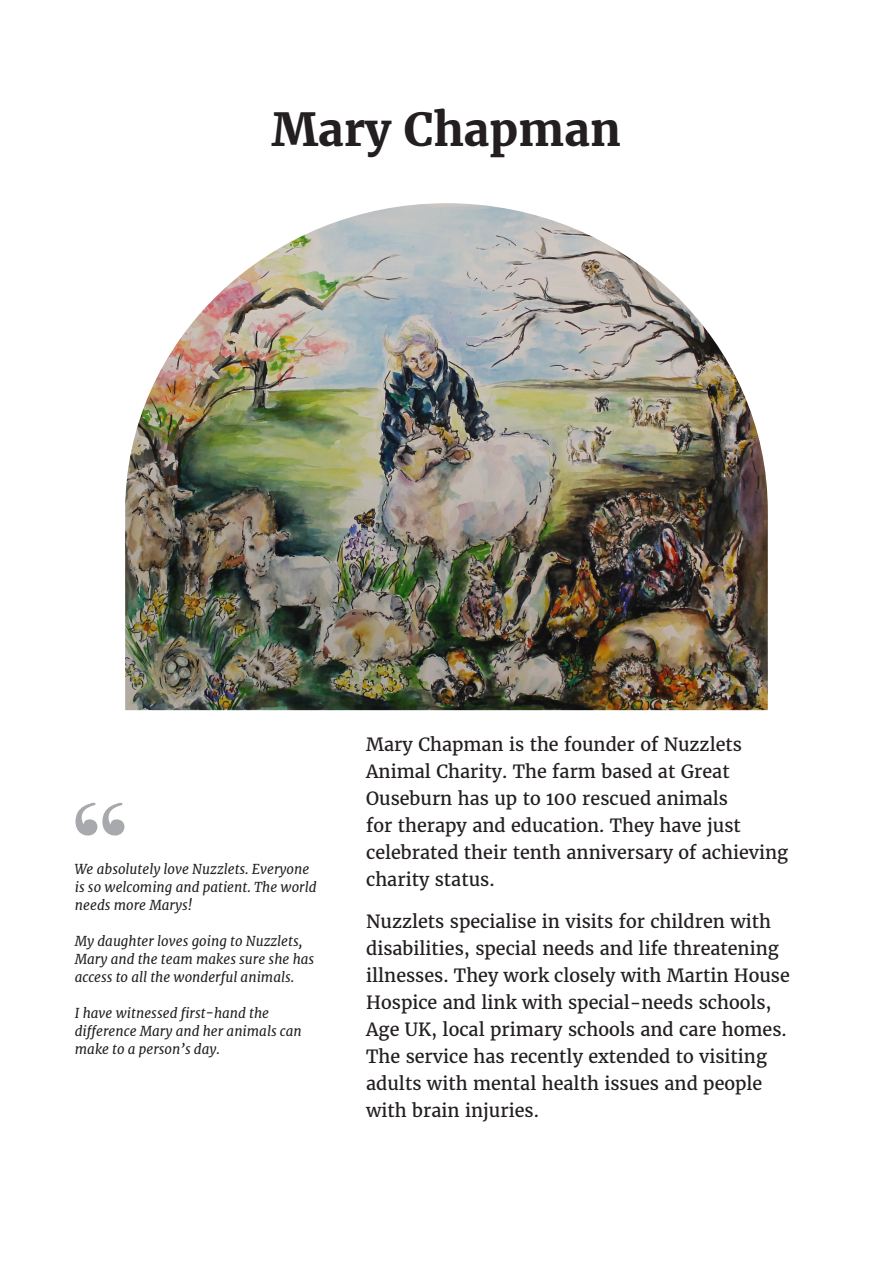
<style>
.page{position:relative;width:893px;height:1263px;background:#fff}
.page>*{position:absolute;margin:0;border:0;box-sizing:border-box;transform-origin:0 0}
.t1{font:147px "Bodoni Svty Two ITCTT";color:#a8a9ad}
.t2{font:700 45px "Merriweather";color:#231f20}
.t3{font:18px/27px "Merriweather";color:#231f20}
.t4{font:italic 13.5px/18px "Merriweather";color:#231f20}
</style>
<div class="page">
<img style="left:125px;top:203px;width:643px;height:507px">
<h2 class="t2" style="left:272px;top:99px;width:351px">Mary Chapman</h2>
<h1 class="t1" style="left:67px;top:737px;width:67px">“</h1>
<p class="t4" style="left:75px;top:860px;width:243px">We absolutely love Nuzzlets. Everyone is so welcoming and patient. The world needs more Marys!</p>
<p class="t4" style="left:75px;top:932px;width:241px">My daughter loves going to Nuzzlets,<br>Mary and the team makes sure she has access to all the wonderful animals.</p>
<p class="t4" style="left:75px;top:1004px;width:228px">I have witnessed first-hand the difference Mary and her animals can make to a person’s day.</p>
<p class="t3" style="left:366px;top:731px;width:424px">Mary Chapman is the founder of Nuzzlets Animal Charity. The farm based at Great Ouseburn has up to 100 rescued animals<br>for therapy and education. They have just celebrated their tenth anniversary of achieving charity status.</p>
<p class="t3" style="left:366px;top:908px;width:425px">Nuzzlets specialise in visits for children with disabilities, special needs and life threatening illnesses. They work closely with Martin House Hospice and link with special-needs schools, Age UK, local primary schools and care homes.<br>The service has recently extended to visiting adults with mental health issues and people with brain injuries.</p>
</div>
